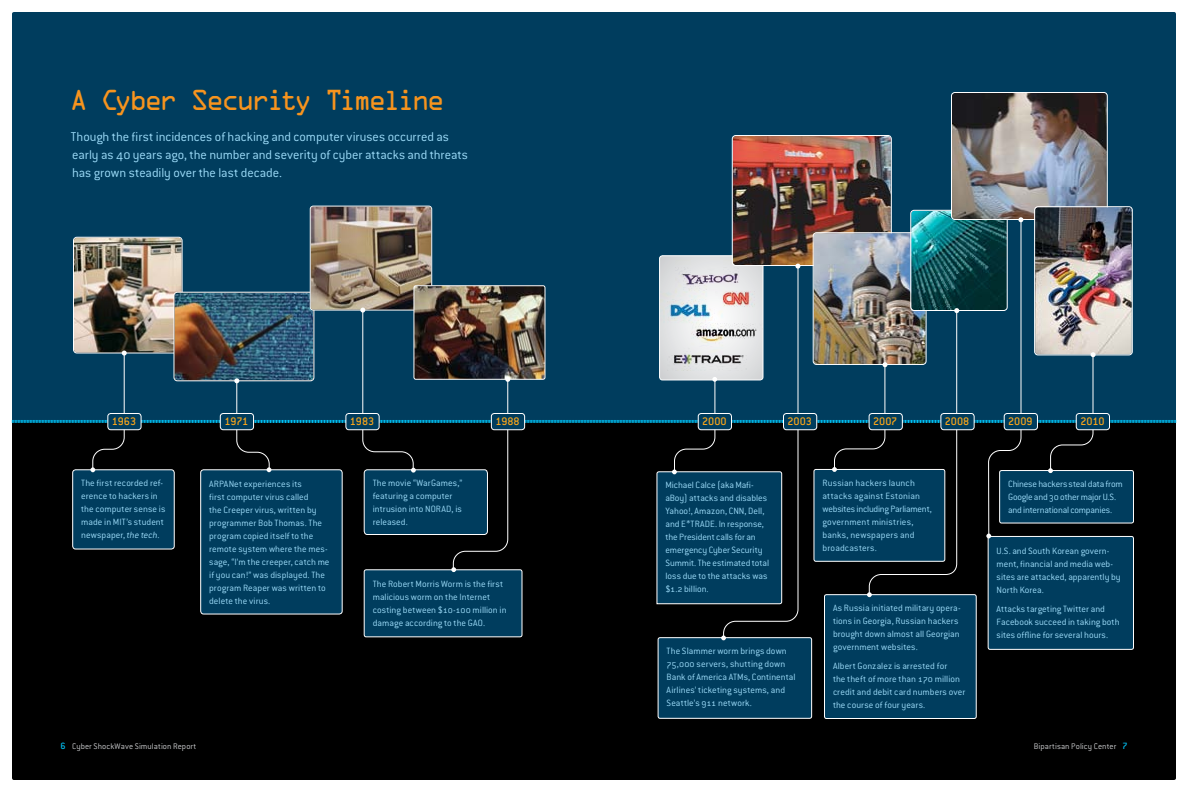
<style>
.page{position:relative;width:1188px;height:792px;background:#fff}
.page>*{position:absolute;margin:0;border:0;box-sizing:border-box;transform-origin:0 0}
.t1{font:26px "OCRA Std";letter-spacing:-.145em;color:#f7941e}
.t2{font:300 14px/18px "Conduit OSITC";letter-spacing:-.005em;color:#9ddcf9}
.t3{font:500 12px "Conduit ITC";letter-spacing:-.005em;color:#faa61a}
.t4{font:300 10px/13px "Conduit OSITC";letter-spacing:.005em;color:#9ddcf9}
.t5{font:300 10px/13px "Conduit OSITC";letter-spacing:-.02em;color:#9ddcf9}
.t6{font:300 9px "Conduit OSITC";letter-spacing:.01em;color:#c7c8ca}
.s1{font-style:italic}
.s2{font-family:"Conduit ITC";font-weight:500;font-size:10px;color:#00c0f3}
</style>
<div class="page">
<div style="left:12px;top:12px;width:1164px;height:757px;background:#003d5e;border-radius:2px"></div>
<div style="left:12px;top:640px;width:1164px;height:140px;background:#000"></div>
<div style="left:658px;top:638px;width:154px;height:80px;background:#003d5e;border-radius:2px"></div>
<div style="left:658px;top:637px;width:154px;height:82px;border:1px solid #fff;border-radius:2px"></div>
<div style="left:988px;top:536px;width:146px;height:113px;background:#003d5e;border-radius:2px"></div>
<div style="left:824px;top:595px;width:152px;height:124px;background:#003d5e;border-radius:2px"></div>
<div style="left:824px;top:594px;width:153px;height:125px;border:1px solid #fff;border-radius:2px"></div>
<img style="left:312px;top:208px;width:118px;height:9px">
<div style="left:310px;top:206px;width:122px;height:105px;border:1px solid #fff;border-radius:3px"></div>
<img style="left:734px;top:137px;width:156px;height:80px">
<div style="left:732px;top:135px;width:160px;height:131px;border:1px solid #fff;border-radius:4px"></div>
<img style="left:912px;top:212px;width:39px;height:5px">
<img style="left:953px;top:94px;width:153px;height:123px">
<div style="left:951px;top:92px;width:157px;height:128px;border:1px solid #fff;border-radius:4px"></div>
<img style="left:1036px;top:208px;width:95px;height:9px">
<img style="left:12px;top:217px;width:1164px;height:423px">
<div style="left:1004px;top:414px;width:33px;height:16px;background:#003d5e;border-radius:3px"></div>
<div style="left:1004px;top:413px;width:34px;height:17px;border:1px solid #fff;border-radius:3px"></div>
<h1 class="t1" style="left:70px;top:89px;width:377px">A Cyber Security Timeline</h1>
<h2 class="t2" style="left:71px;top:127px;width:399px">Though the first incidences of hacking and computer viruses occurred as early as 40 years ago, the number and severity of cyber attacks and threats has grown steadily over the last decade.</h2>
<p class="t3" style="left:112px;top:414px;width:26px">1963</p>
<p class="t3" style="left:225px;top:414px;width:25px">1971</p>
<p class="t3" style="left:350px;top:414px;width:26px">1983</p>
<p class="t3" style="left:495px;top:414px;width:26px">1988</p>
<p class="t3" style="left:702px;top:414px;width:26px">2000</p>
<p class="t3" style="left:788px;top:414px;width:26px">2003</p>
<p class="t3" style="left:873px;top:414px;width:26px">2007</p>
<p class="t3" style="left:945px;top:414px;width:26px">2008</p>
<p class="t3" style="left:1008px;top:414px;width:26px">2009</p>
<p class="t3" style="left:1080px;top:414px;width:26px">2010</p>
<p class="t4" style="left:81px;top:476px;width:86px">The first recorded ref&shy;erence to hackers in the computer sense is made in MIT’s student newspaper, <span class="s1">the tech</span>.</p>
<p class="t4" style="left:209px;top:477px;width:122px">ARPANet experiences its<br>first computer virus called<br>the Creeper virus, written by programmer Bob Thomas. The program copied itself to the remote system where the mes&shy;sage, “I’m the creeper, catch me if you can!” was displayed. The program Reaper was written to delete the virus.</p>
<p class="t4" style="left:373px;top:476px;width:91px">The movie “WarGames,” featuring a computer intrusion into NORAD, is released.</p>
<p class="t4" style="left:665px;top:478px;width:105px">Michael Calce (aka Mafi&shy;aBoy) attacks and disables<br>Yahoo!, Amazon, CNN, Dell, and E*TRADE. In response, the President calls for an emergency Cyber Security<br>Summit. The estimated total loss due to the attacks was $1.2 billion.</p>
<p class="t4" style="left:373px;top:577px;width:135px">The Robert Morris Worm is the first malicious worm on the Internet costing between $10-100 million in damage according to the GAO.</p>
<p class="t4" style="left:667px;top:644px;width:130px">The Slammer worm brings down<br>75,000 servers, shutting down<br>Bank of America ATMs, Continental<br>Airlines’ ticketing systems, and<br>Seattle’s 911 network.</p>
<p class="t4" style="left:822px;top:476px;width:111px">Russian hackers launch attacks against Estonian websites including Parliament, government ministries, banks, newspapers and broadcasters.</p>
<p class="t4" style="left:833px;top:601px;width:129px">As Russia initiated military opera&shy;tions in Georgia, Russian hackers brought down almost all Georgian government websites.</p>
<p class="t4" style="left:833px;top:659px;width:134px">Albert Gonzalez is arrested for<br>the theft of more than 170 million credit and debit card numbers over the course of four years.</p>
<p class="t5" style="left:1008px;top:477px;width:116px">Chinese hackers steal data from<br>Google and 30 other major U.S. and international companies.</p>
<p class="t4" style="left:997px;top:544px;width:126px">U.S. and South Korean govern&shy;ment, financial and media web&shy;sites are attacked, apparently by<br>North Korea.</p>
<p class="t4" style="left:997px;top:602px;width:124px">Attacks targeting Twitter and<br>Facebook succeed in taking both sites offline for several hours.</p>
<p class="t6" style="left:60px;top:741px;width:138px"><span class="s2">6</span> Cyber ShockWave Simulation Report</p>
<p class="t6" style="left:1034px;top:741px;width:95px">Bipartisan Policy Center <span class="s2">7</span></p>
</div>
